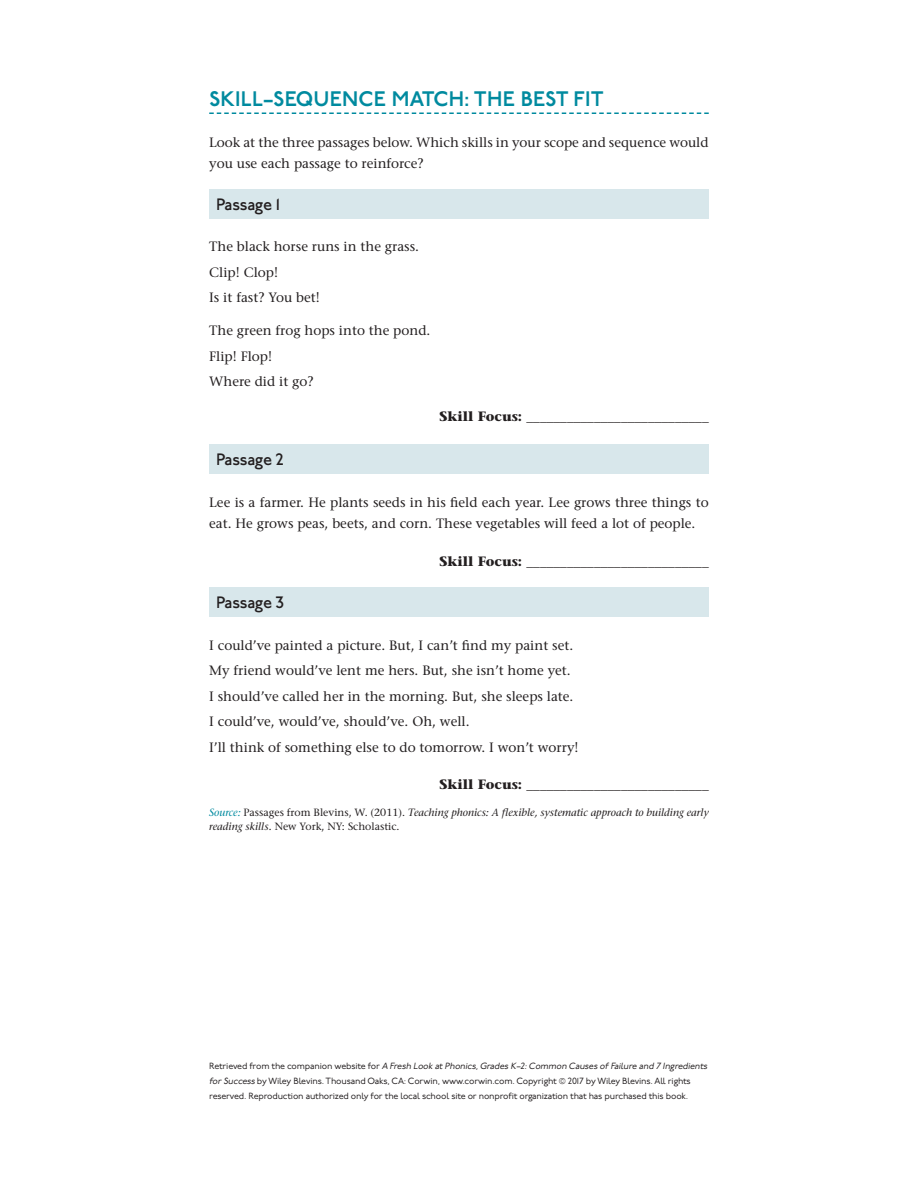
<style>
.page{position:relative;width:918px;height:1188px;background:#fff}
.page>*{position:absolute;margin:0;border:0;box-sizing:border-box;transform-origin:0 0}
.t1{font:600 21px "P22 Underground CY";letter-spacing:.01em;color:#008a9f}
.t2{font:500 16.5px "P22 Underground CY";letter-spacing:-.02em;color:#231f20}
.t3{font:500 13.5px/25.5px "Stone Serif Std";color:#231f20}
.t4{font:700 13.5px "Stone Serif Std";color:#231f20}
.t5{font:italic 500 10.5px/13.5px "Stone Serif Std";color:#231f20}
.t6{font:9px/15px "P22 Underground CY";letter-spacing:-.02em;color:#231f20}
.s1{color:#008a9f}
.s2{font-style:normal}
.s3{font-style:italic}
</style>
<div class="page">
<svg style="left:209px;top:112px;width:500px;height:2px"></svg>
<div style="left:209px;top:189px;width:500px;height:30px;background:#d8e7eb"></div>
<div style="left:209px;top:444px;width:500px;height:30px;background:#d8e7eb"></div>
<div style="left:209px;top:587px;width:500px;height:30px;background:#d8e7eb"></div>
<h1 class="t1" style="left:209px;top:87px;width:396px">SKILL–SEQUENCE MATCH: THE BEST FIT</h1>
<p class="t3" style="left:209px;top:132px;width:501px;line-height:21px">Look at the three passages below. Which skills in your scope and sequence would you use each passage to reinforce?</p>
<p class="t2" style="left:216px;top:196px;width:66px">Passage 1</p>
<p class="t3" style="left:209px;top:234px;width:211px">The black horse runs in the grass.<br>Clip! Clop!<br>Is it fast? You bet!</p>
<p class="t3" style="left:209px;top:318px;width:223px">The green frog hops into the pond.<br>Flip! Flop!<br>Where did it go?</p>
<p class="t4" style="left:440px;top:408px;width:271px">Skill Focus: ___________________________</p>
<p class="t2" style="left:216px;top:451px;width:69px">Passage 2</p>
<p class="t3" style="left:209px;top:492px;width:501px;line-height:21px">Lee is a farmer. He plants seeds in his field each year. Lee grows three things to eat. He grows peas, beets, and corn. These vegetables will feed a lot of people.</p>
<p class="t4" style="left:440px;top:552px;width:271px">Skill Focus: ___________________________</p>
<p class="t2" style="left:216px;top:593px;width:70px">Passage 3</p>
<p class="t3" style="left:209px;top:632px;width:371px">I could’ve painted a picture. But, I can’t find my paint set.<br>My friend would’ve lent me hers. But, she isn’t home yet.<br>I should’ve called her in the morning. But, she sleeps late.<br>I could’ve, would’ve, should’ve. Oh, well.<br>I’ll think of something else to do tomorrow. I won’t worry!</p>
<p class="t4" style="left:440px;top:776px;width:271px">Skill Focus: ___________________________</p>
<p class="t5" style="left:209px;top:806px;width:501px"><span class="s1">Source:</span> <span class="s2">Passages from Blevins, W. (2011).</span> Teaching phonics: A flexible, systematic approach to building early reading skills. <span class="s2">New York, NY: Scholastic.</span></p>
<p class="t6" style="left:209px;top:1059px;width:502px">Ret r i eve d f ro m t h e c o m p a n i o n we b s i te fo r <span class="s3">A Fresh Look atPhonics,Grades K–2:Common Causes ofFailure and 7 Ingredients forSuccess</span> by Wiley Blevins. Thousand Oaks, CA: Corwin, www.corwin.com. Copyright 2017 by Wiley Blevins. All rights reserved. Reproduction authorized only for the local school site or nonprofit organization that has purchased this book.</p>
</div>
